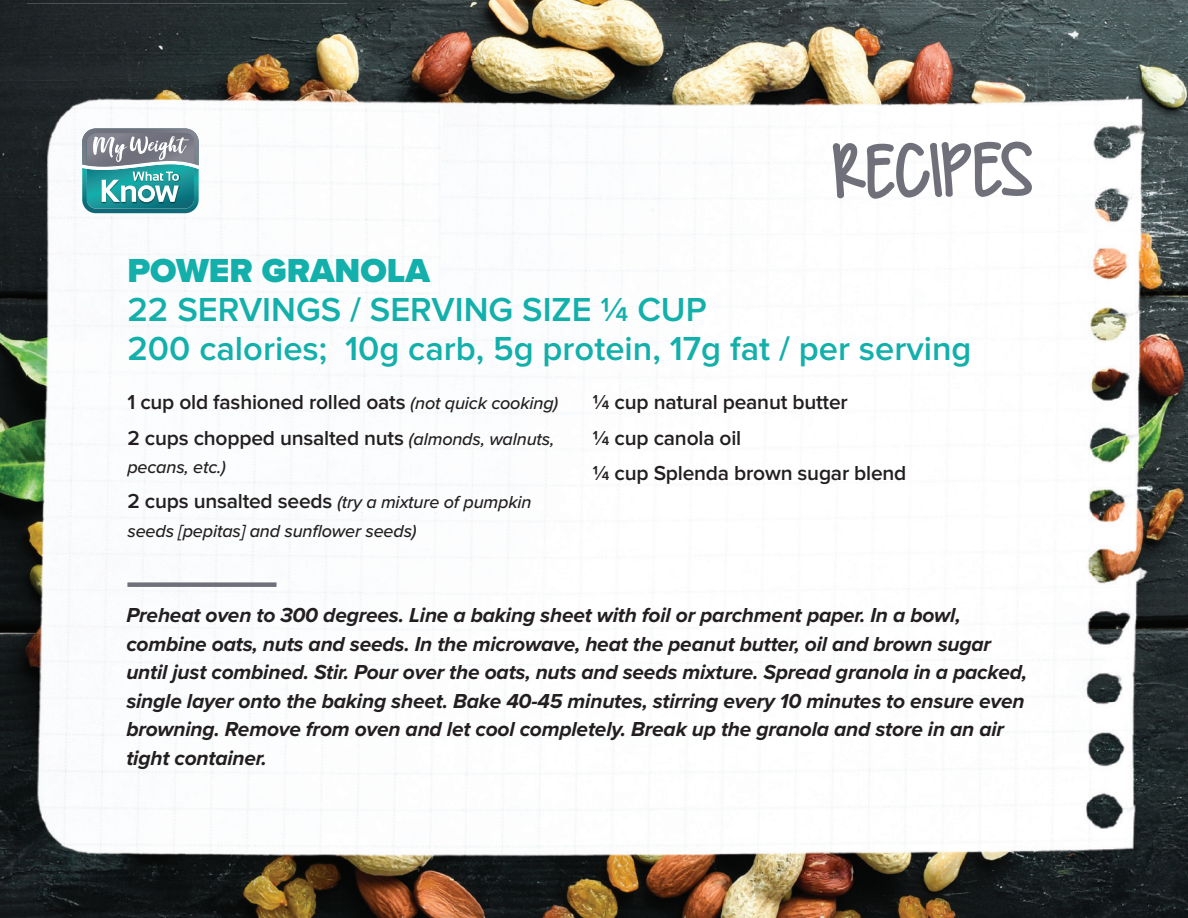
<style>
.page{position:relative;width:1188px;height:918px;background:#fff}
.page>*{position:absolute;margin:0;border:0;box-sizing:border-box;transform-origin:0 0}
.t1{font:600 34.5px/39px "Proxima Nova";color:#13b0ab}
.t2{font:900 34.5px "Proxima Nova";color:#13b0ab}
.t3{font:italic 700 21px/28.5px "Proxima Nova";letter-spacing:-.01em;color:#231f20}
.t4{font:600 21px/35.2px "Proxima Nova";letter-spacing:-.01em;color:#231f20}
.t5{font:italic 500 18px/35.2px "Proxima Nova";letter-spacing:-.01em;color:#231f20}
.s1{font-weight:500;font-style:italic;font-size:18px}
.s2{font-weight:600;font-style:normal;font-size:21px}
</style>
<div class="page">
<img style="left:0;top:0;width:1188px;height:918px">
<img style="left:27px;top:3px;width:1124px;height:915px">
<svg style="left:831px;top:139px;width:204px;height:202px"></svg>
<div style="left:127px;top:582px;width:150px;height:5px;background:#70707b"></div>
<svg style="left:82px;top:128px;width:117px;height:85px"></svg>
<h1 class="t2" style="left:127px;top:250px;width:304px">POWER GRANOLA</h1>
<h1 class="t1" style="left:127px;top:292px;width:846px">22 SERVINGS / SERVING SIZE ¼ CUP<br>200 calories; 10g carb, 5g protein, 17g fat / per serving</h1>
<p class="t4" style="left:127px;top:386px;width:432px">1 cup old fashioned rolled oats <span class="s1">(not quick cooking)<br></span>2 cups chopped unsalted nuts <span class="s1">(almonds, walnuts,</span></p>
<p class="t5" style="left:127px;top:450px;width:406px">pecans, etc.)<br><span class="s2">2 cups unsalted seeds</span> (try a mixture of pumpkin</p>
<p class="t5" style="left:127px;top:514px;width:291px">seeds [pepitas] and sunflower seeds)</p>
<p class="t4" style="left:593px;top:386px;width:315px">¼ cup natural peanut butter<br>¼ cup canola oil<br>¼ cup Splenda brown sugar blend</p>
<p class="t3" style="left:126px;top:602px;width:902px">Preheat oven to 300 degrees. Line a baking sheet with foil or parchment paper. In a bowl, combine oats, nuts and seeds. In the microwave, heat the peanut butter, oil and brown sugar until just combined. Stir. Pour over the oats, nuts and seeds mixture. Spread granola in a packed, single layer onto the baking sheet. Bake 40-45 minutes, stirring every 10 minutes to ensure even browning. Remove from oven and let cool completely. Break up the granola and store in an air tight container.</p>
</div>
